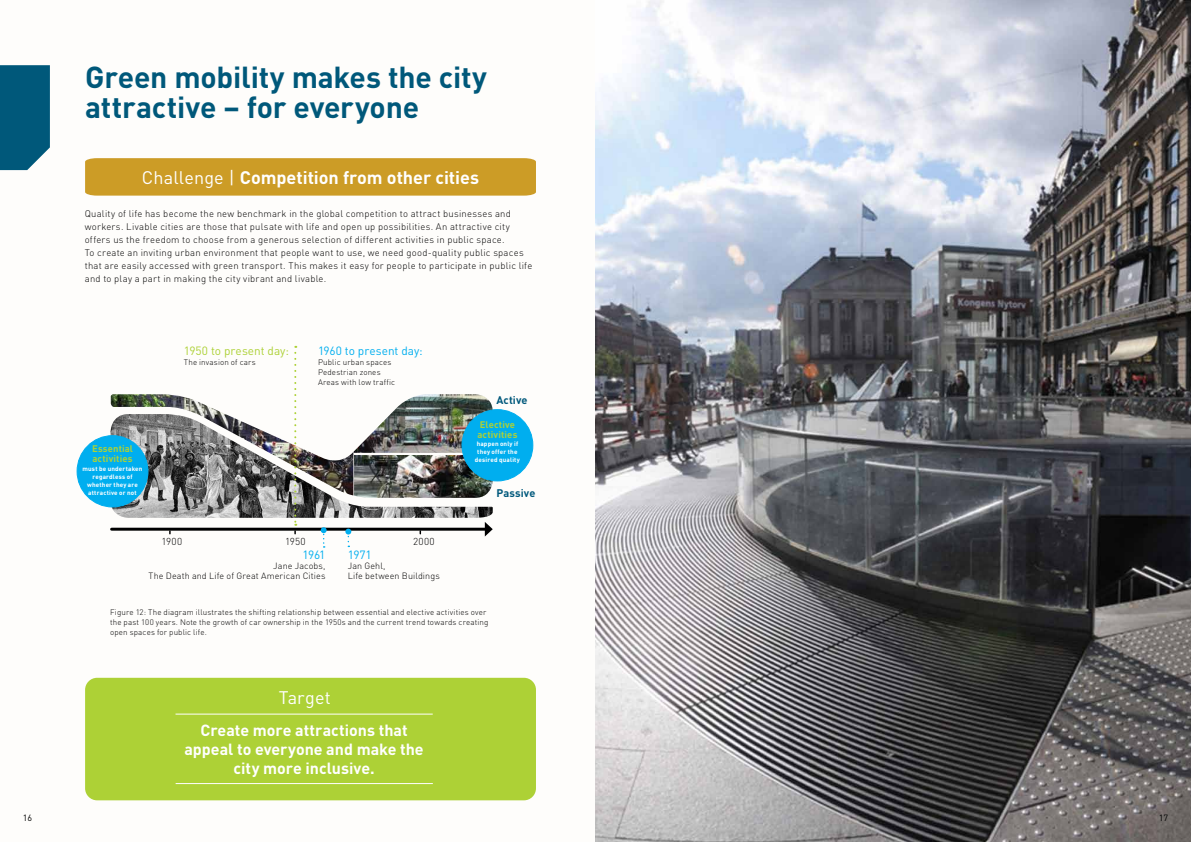
<style>
.page{position:relative;width:1191px;height:842px;background:#fff}
.page>*{position:absolute;margin:0;border:0;box-sizing:border-box;transform-origin:0 0}
.t1{font:700 30px/30px "DINOT";letter-spacing:-.005em;color:#00587a}
.t2{font:700 18px "DINOT";letter-spacing:-.005em;color:#fff}
.t3{font:18px "DINOT";letter-spacing:.005em;color:#fff}
.t4{font:700 16px/19px "DINOT";color:#fff;text-align:center}
.t5{font:11.9px "DINOT";letter-spacing:-.01em;color:#00aeef}
.t6{font:11.9px "DINOT";color:#add136}
.t7{font:700 11px "DINOT";letter-spacing:.01em;color:#00587b}
.t8{font:300 10px "DINOT";letter-spacing:.025em;color:#000}
.t9{font:300 9.5px/13px "DINOT";letter-spacing:.025em;color:#000}
.t10{font:700 9.4px/9.5px "DINOT";letter-spacing:.01em;color:#add136}
.t11{font:300 9px/10px "DINOT";letter-spacing:.01em;color:#000}
.t12{font:9px "DINOT";color:#000}
.t13{font:300 8px/10px "DINOT";letter-spacing:.015em;color:#000}
.t14{font:700 6.3px/8px "DINOT";letter-spacing:.025em;color:#fff;text-align:center}
.s1{font-weight:400}
</style>
<div class="page">
<div style="left:0;top:0;width:594px;height:842px;background:#fefdfb"></div>
<div style="left:85px;top:678px;width:451px;height:122px;background:#add136;border-radius:12px"></div>
<hr style="left:175px;top:714px;width:258px;height:1px;background:#fff">
<hr style="left:176px;top:783px;width:257px;height:1px;background:#fff">
<svg style="left:0;top:65px;width:50px;height:105px;background:#0d6080"></svg>
<img style="left:110px;top:428px;width:206px;height:90px">
<img style="left:316px;top:487px;width:177px;height:31px">
<img style="left:354px;top:455px;width:139px;height:43px">
<img style="left:353px;top:394px;width:140px;height:59px">
<img style="left:111px;top:394px;width:242px;height:101px">
<hr style="left:112px;top:528px;width:375px;height:3px;background:#000">
<svg style="left:485px;top:522px;width:8px;height:14px"></svg>
<svg style="left:345px;top:529px;width:6px;height:18px"></svg>
<svg style="left:321px;top:527px;width:6px;height:21px"></svg>
<svg style="left:294px;top:346px;width:2px;height:188px"></svg>
<div style="left:77px;top:436px;width:71px;height:71px;background:#00aeef;border-radius:50%"></div>
<div style="left:77px;top:435px;width:71px;height:72px;border:1px solid #00aeef;border-radius:50%"></div>
<div style="left:462px;top:410px;width:71px;height:71px;background:#00aeef;border-radius:50%"></div>
<div style="left:462px;top:409px;width:71px;height:72px;border:1px solid #00aeef;border-radius:50%"></div>
<div style="left:85px;top:158px;width:451px;height:38px;background:#cc9c26"></div>
<img style="left:595px;top:0;width:596px;height:842px">
<h1 class="t1" style="left:85px;top:61px;width:403px">Green mobility makes the city attractive – for everyone</h1>
<h2 class="t2" style="left:142px;top:165px;width:338px"><span class="s1">Challenge |</span> Competition from other cities</h2>
<p class="t9" style="left:85px;top:207px;width:449px">Quality of life has become the new benchmark in the global competition to attract businesses and workers. Livable cities are those that pulsate with life and open up possibilities. An attractive city offers us the freedom to choose from a generous selection of different activities in public space.<br>To create an inviting urban environment that people want to use, we need good-quality public spaces that are easily accessed with green transport. This makes it easy for people to participate in public life and to play a part in making the city vibrant and livable.</p>
<p class="t10" style="left:92px;top:444px;width:42px">Essential activities</p>
<p class="t14" style="left:82px;top:465px;width:62px">must be undertaken regardless of whether they are attractive or not</p>
<p class="t6" style="left:184px;top:343px;width:107px">1950 to present day:</p>
<p class="t13" style="left:184px;top:357px;width:73px">The invasion of cars</p>
<p class="t5" style="left:318px;top:343px;width:106px">1960 to present day:</p>
<p class="t13" style="left:318px;top:357px;width:79px">Public urban spaces<br>Pedestrian zones<br>Areas with low traffic</p>
<p class="t8" style="left:161px;top:535px;width:22px">1900</p>
<p class="t8" style="left:285px;top:535px;width:22px">1950</p>
<p class="t8" style="left:413px;top:535px;width:23px">2000</p>
<p class="t5" style="left:348px;top:547px;width:26px">1971</p>
<p class="t11" style="left:348px;top:560px;width:93px">Jan Gehl,<br>Life between Buildings</p>
<p class="t5" style="left:303px;top:547px;width:24px">1961</p>
<p class="t11" style="left:149px;top:560px;width:178px;text-align:right">Jane Jacobs,<br>The Death and Life of Great American Cities</p>
<p class="t7" style="left:496px;top:393px;width:33px">Active</p>
<p class="t10" style="left:477px;top:420px;width:41px">Elective activities</p>
<p class="t14" style="left:475px;top:439px;width:46px">happen only if they offer the desired quality</p>
<p class="t7" style="left:496px;top:486px;width:40px">Passive</p>
<p class="t13" style="left:110px;top:607px;width:380px">Figure 12: The diagram illustrates the shifting relationship between essential and elective activities over the past 100 years. Note the growth of car ownership in the 1950s and the current trend towards creating open spaces for public life.</p>
<h2 class="t3" style="left:279px;top:686px;width:53px">Target</h2>
<h3 class="t4" style="left:184px;top:720px;width:241px">Create more attractions that appeal to everyone and make the city more inclusive.</h3>
<p class="t12" style="left:23px;top:812px;width:11px">16</p>
<p class="t12" style="left:1158px;top:812px;width:11px">17</p>
</div>
